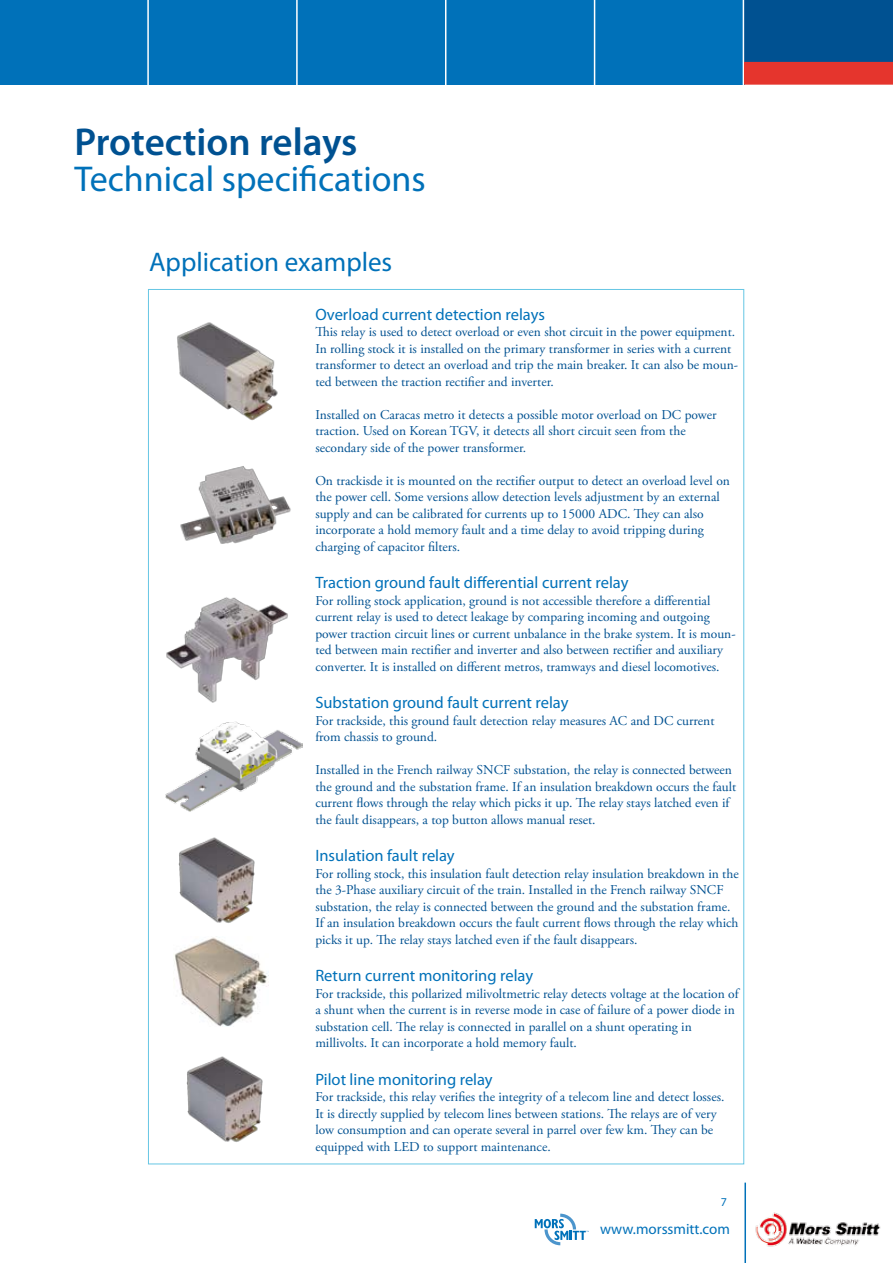
<style>
.page{position:relative;width:893px;height:1263px;background:#fff}
.page>*{position:absolute;margin:0;border:0;box-sizing:border-box;transform-origin:0 0}
.t1{font:600 39px "Myriad Pro";color:#005191}
.t2{font:36px "Myriad Pro";color:#0071b9}
.t3{font:27px "Myriad Pro";color:#0071b9}
.t4{font:16.5px "Myriad Pro";color:#0071b9}
.t5{font:15px "Myriad Pro";color:#0071b9}
.t6{font:13.5px/16.5px "Adobe Garamond Pro";color:#005191}
.t7{font:12px "Myriad Pro";color:#0071b9}
</style>
<div class="page">
<div style="left:0;top:0;width:744px;height:85px;background:#0071b9"></div>
<div style="left:744px;top:0;width:149px;height:76px;background:#005191"></div>
<hr style="left:147px;top:0;width:2px;height:87px;background:#fff">
<hr style="left:296px;top:0;width:2px;height:87px;background:#fff">
<hr style="left:445px;top:0;width:1px;height:87px;background:#fff">
<hr style="left:594px;top:0;width:1px;height:87px;background:#fff">
<hr style="left:743px;top:0;width:1px;height:87px;background:#fff">
<hr style="left:744px;top:1182px;width:2px;height:81px;background:#0071b9">
<svg style="left:535px;top:1213px;width:54px;height:32px"></svg>
<img style="left:755px;top:1212px;width:126px;height:35px">
<div style="left:744px;top:62px;width:149px;height:23px;background:#e5352d"></div>
<img style="left:180px;top:466px;width:111px;height:78px">
<img style="left:177px;top:322px;width:101px;height:99px">
<img style="left:166px;top:597px;width:122px;height:106px">
<img style="left:178px;top:837px;width:77px;height:86px">
<img style="left:166px;top:721px;width:137px;height:91px">
<img style="left:174px;top:937px;width:94px;height:90px">
<img style="left:186px;top:1056px;width:77px;height:86px">
<h1 class="t1" style="left:74px;top:117px;width:284px">Protection relays</h1>
<h2 class="t2" style="left:74px;top:157px;width:353px">Technical specifications</h2>
<h3 class="t3" style="left:149px;top:245px;width:245px">Application examples</h3>
<p class="t4" style="left:315px;top:304px;width:231px">Overload current detection relays</p>
<p class="t6" style="left:315px;top:324px;width:424px">This relay is used to detect overload or even shot circuit in the power equipment.<br>In rolling stock it is installed on the primary transformer in series with a current transformer to detect an overload and trip the main breaker. It can also be moun&shy;ted between the traction rectifier and inverter.</p>
<p class="t6" style="left:315px;top:407px;width:403px">Installed on Caracas metro it detects a possible motor overload on DC power traction. Used on Korean TGV, it detects all short circuit seen from the secondary side of the power transformer.</p>
<p class="t6" style="left:315px;top:473px;width:416px">On trackisde it is mounted on the rectifier output to detect an overload level on the power cell. Some versions allow detection levels adjustment by an external supply and can be calibrated for currents up to 15000 ADC. They can also incorporate a hold memory fault and a time delay to avoid tripping during charging of capacitor filters.</p>
<p class="t4" style="left:315px;top:573px;width:315px">Traction ground fault differential current relay</p>
<p class="t6" style="left:315px;top:593px;width:422px">For rolling stock application, ground is not accessible therefore a differential current relay is used to detect leakage by comparing incoming and outgoing power traction circuit lines or current unbalance in the brake system. It is moun&shy;ted between main rectifier and inverter and also between rectifier and auxiliary converter. It is installed on different metros, tramways and diesel locomotives.</p>
<p class="t4" style="left:315px;top:693px;width:255px">Substation ground fault current relay</p>
<p class="t6" style="left:315px;top:713px;width:401px">For trackside, this ground fault detection relay measures AC and DC current from chassis to ground.</p>
<p class="t6" style="left:315px;top:762px;width:422px">Installed in the French railway SNCF substation, the relay is connected between the ground and the substation frame. If an insulation breakdown occurs the fault current flows through the relay which picks it up. The relay stays latched even if the fault disappears, a top button allows manual reset.</p>
<p class="t4" style="left:315px;top:846px;width:141px">Insulation fault relay</p>
<p class="t6" style="left:315px;top:866px;width:425px">For rolling stock, this insulation fault detection relay insulation breakdown in the the 3-Phase auxiliary circuit of the train. Installed in the French railway SNCF substation, the relay is connected between the ground and the substation frame.<br>If an insulation breakdown occurs the fault current flows through the relay which picks it up. The relay stays latched even if the fault disappears.</p>
<p class="t4" style="left:315px;top:966px;width:219px">Return current monitoring relay</p>
<p class="t6" style="left:315px;top:986px;width:425px">For trackside, this pollarized milivoltmetric relay detects voltage at the location of a shunt when the current is in reverse mode in case of failure of a power diode in substation cell. The relay is connected in parallel on a shunt operating in millivolts. It can incorporate a hold memory fault.</p>
<p class="t4" style="left:315px;top:1069px;width:179px">Pilot line monitoring relay</p>
<p class="t6" style="left:315px;top:1089px;width:411px">For trackside, this relay verifies the integrity of a telecom line and detect losses.<br>It is directly supplied by telecom lines between stations. The relays are of very low consumption and can operate several in parrel over few km. They can be equipped with LED to support maintenance.</p>
<p class="t7" style="left:721px;top:1195px;width:8px">7</p>
<p class="t5" style="left:600px;top:1220px;width:131px">www.morssmitt.com</p>
</div>
